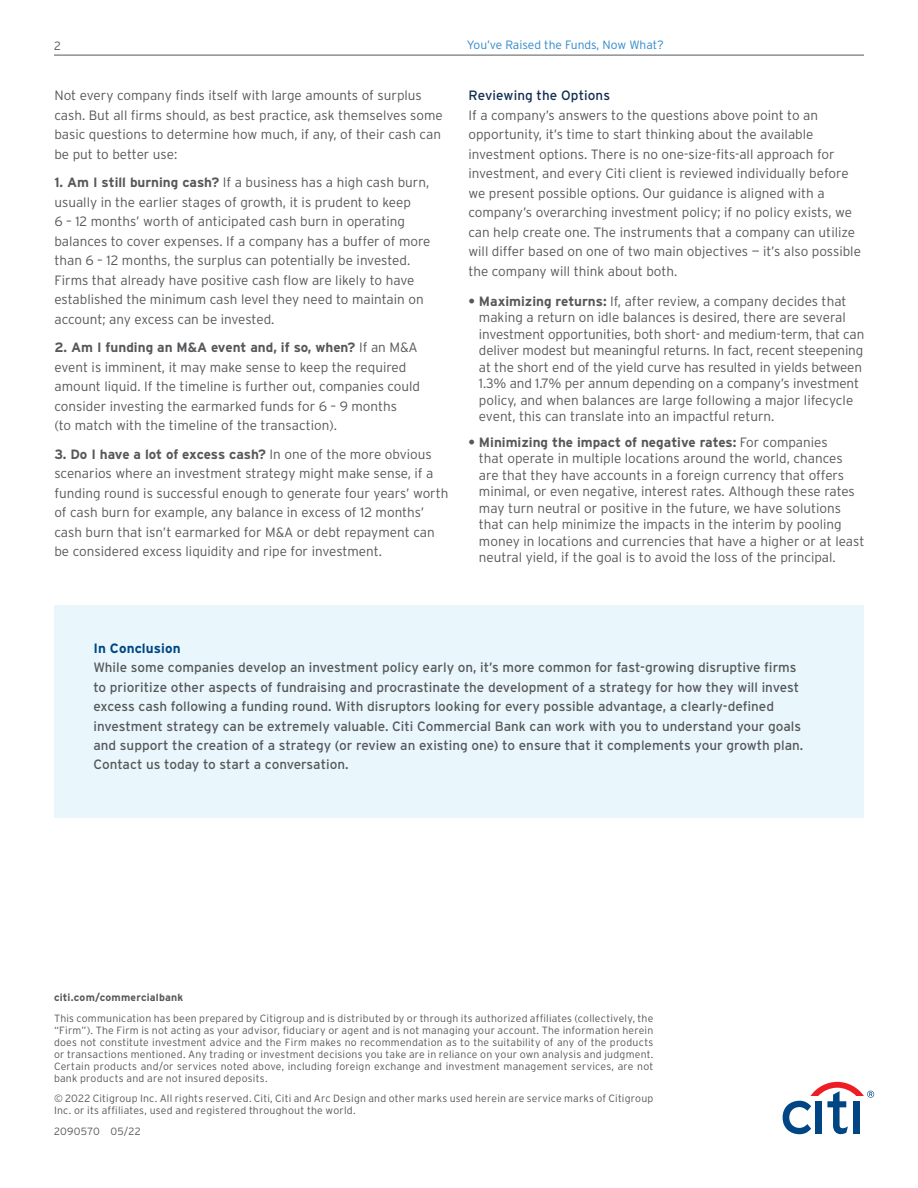
<style>
.page{position:relative;width:918px;height:1188px;background:#fff}
.page>*{position:absolute;margin:0;border:0;box-sizing:border-box;transform-origin:0 0}
.t1{font:300 13.5px/19.5px "Interstate";color:#57585a}
.t2{font:13.5px/19.5px "Interstate";color:#57585a}
.t3{font:13.5px "Interstate";letter-spacing:.01em;color:#112e52}
.t4{font:700 13.5px "Interstate";letter-spacing:.005em;color:#004684}
.t5{font:300 12px "Interstate";color:#2f89c9}
.t6{font:300 12px "Interstate";color:#57585a}
.t7{font:300 10.5px/12px "Interstate";letter-spacing:.02em;color:#57585a;text-align:justify}
.t8{font:700 10.5px "Interstate";letter-spacing:.02em;color:#57585a}
.s1{font-weight:700}
</style>
<div class="page">
<hr style="left:54px;top:55px;width:810px;height:1px;background:#57585a">
<div style="left:54px;top:605px;width:810px;height:213px;background:#e9f7fd"></div>
<svg style="left:783px;top:1082px;width:91px;height:52px"></svg>
<p class="t6" style="left:54px;top:38px;width:8px">2</p>
<p class="t1" style="left:54px;top:86px;width:390px">Not every company finds itself with large amounts of surplus cash. But all firms should, as best practice, ask themselves some basic questions to determine how much, if any, of their cash can be put to better use:</p>
<p class="t1" style="left:54px;top:173px;width:378px"><span class="s1">1. Am I still burning cash?</span> If a business has a high cash burn, usually in the earlier stages of growth, it is prudent to keep<br>6 – 12 months’ worth of anticipated cash burn in operating balances to cover expenses. If a company has a buffer of more than 6 – 12 months, the surplus can potentially be invested.<br>Firms that already have positive cash flow are likely to have established the minimum cash level they need to maintain on account; any excess can be invested.</p>
<p class="t1" style="left:54px;top:338px;width:367px"><span class="s1">2. Am I funding an M&amp;A event and, if so, when?</span> If an M&amp;A event is imminent, it may make sense to keep the required amount liquid. If the timeline is further out, companies could consider investing the earmarked funds for 6 – 9 months<br>(to match with the timeline of the transaction).</p>
<p class="t1" style="left:54px;top:444px;width:396px"><span class="s1">3. Do I have a lot of excess cash?</span> In one of the more obvious scenarios where an investment strategy might make sense, if a funding round is successful enough to generate four years’ worth of cash burn for example, any balance in excess of 12 months’ cash burn that isn’t earmarked for M&amp;A or debt repayment can be considered excess liquidity and ripe for investment.</p>
<p class="t5" style="left:467px;top:38px;width:198px">You’ve Raised the Funds, Now What?</p>
<p class="t3" style="left:468px;top:87px;width:143px">Reviewing the Options</p>
<p class="t1" style="left:468px;top:105px;width:394px">If a company’s answers to the questions above point to an opportunity, it’s time to start thinking about the available investment options. There is no one-size-fits-all approach for investment, and every Citi client is reviewed individually before we present possible options. Our guidance is aligned with a company’s overarching investment policy; if no policy exists, we can help create one. The instruments that a company can utilize will differ based on one of two main objectives — it’s also possible the company will think about both.</p>
<p class="t1" style="left:479px;top:293px;width:387px;line-height:16.5px;text-indent:-11px"><span class="s1">• Maximizing returns:</span> If, after review, a company decides that making a return on idle balances is desired, there are several investment opportunities, both short- and medium-term, that can deliver modest but meaningful returns. In fact, recent steepening at the short end of the yield curve has resulted in yields between 1.3% and 1.7% per annum depending on a company’s investment policy, and when balances are large following a major lifecycle event, this can translate into an impactful return.</p>
<p class="t1" style="left:479px;top:434px;width:387px;line-height:16.5px;text-indent:-11px"><span class="s1">• Minimizing the impact of negative rates:</span> For companies<br>that operate in multiple locations around the world, chances are that they have accounts in a foreign currency that offers minimal, or even negative, interest rates. Although these rates may turn neutral or positive in the future, we have solutions that can help minimize the impacts in the interim by pooling money in locations and currencies that have a higher or at least neutral yield, if the goal is to avoid the loss of the principal.</p>
<p class="t4" style="left:93px;top:640px;width:89px">In Conclusion</p>
<p class="t2" style="left:93px;top:658px;width:711px">While some companies develop an investment policy early on, it’s more common for fast-growing disruptive firms to prioritize other aspects of fundraising and procrastinate the development of a strategy for how they will invest excess cash following a funding round. With disruptors looking for every possible advantage, a clearly-defined investment strategy can be extremely valuable. Citi Commercial Bank can work with you to understand your goals and support the creation of a strategy (or review an existing one) to ensure that it complements your growth plan.<br>Contact us today to start a conversation.</p>
<p class="t8" style="left:54px;top:991px;width:131px">citi.com/commercialbank</p>
<p class="t7" style="left:54px;top:1012px;width:601px">This communication has been prepared by Citigroup and is distributed by or through its authorized affiliates (collectively, the “Firm”). The Firm is not acting as your advisor, fiduciary or agent and is not managing your account. The information herein does not constitute investment advice and the Firm makes no recommendation as to the suitability of any of the products or transactions mentioned. Any trading or investment decisions you take are in reliance on your own analysis and judgment.<br>Certain products and/or services noted above, including foreign exchange and investment management services, are not bank products and are not insured deposits.</p>
<p class="t7" style="left:54px;top:1093px;width:601px">© 2022 Citigroup Inc. All rights reserved. Citi, Citi and Arc Design and other marks used herein are service marks of Citigroup<br>Inc. or its affiliates, used and registered throughout the world.</p>
<p class="t7" style="left:54px;top:1125px;width:88px">2090570 05/22</p>
</div>
